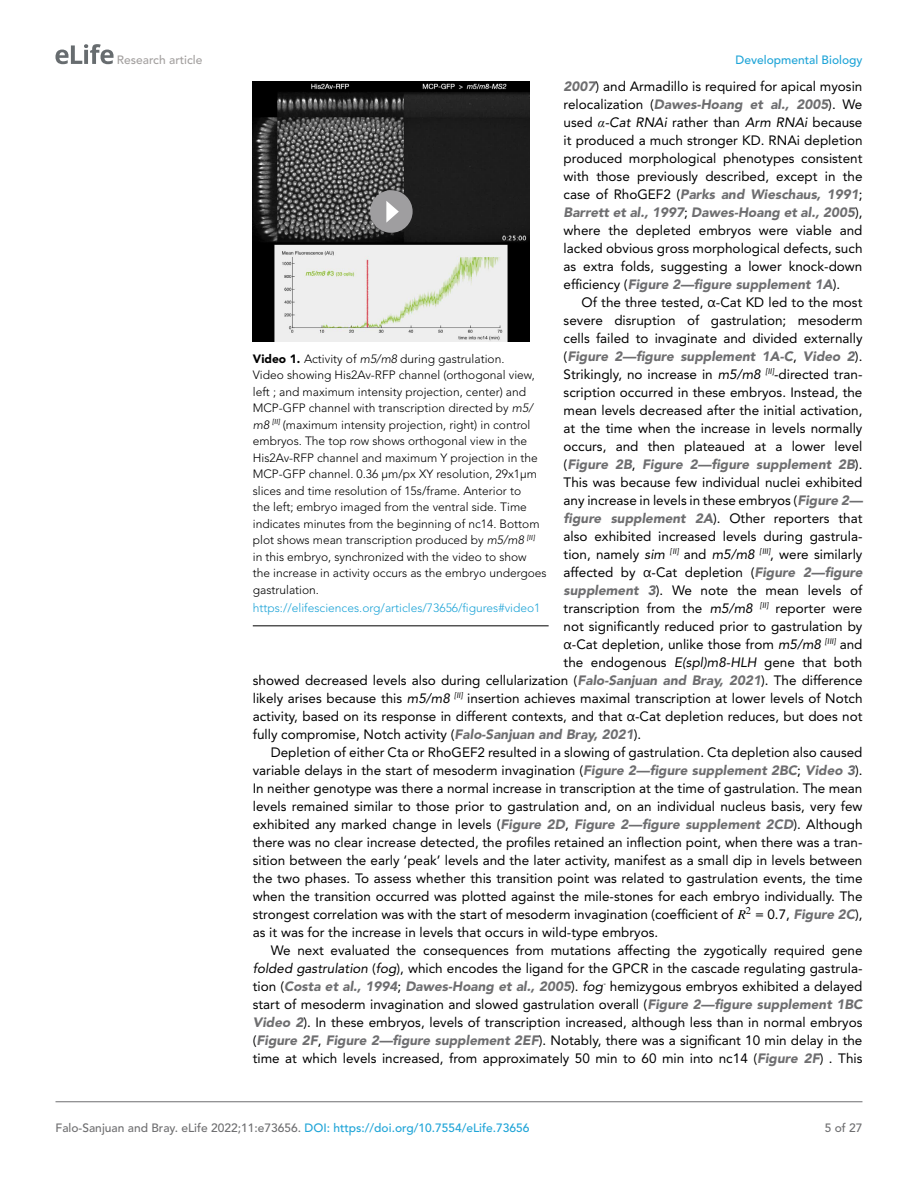
<style>
.page{position:relative;width:918px;height:1188px;background:#fff}
.page>*{position:absolute;margin:0;border:0;box-sizing:border-box;transform-origin:0 0}
.t1{font:13.5px/18px "Avenir LT Std";color:#000;text-align:justify}
.t2{font:italic 900 13.5px "Avenir LT Std";color:#6e6e70}
.t3{font:300 12px/16.5px "Avenir LT Std";color:#000}
.t4{font:500 12px "Avenir LT Std";color:#6e6e70}
.t5{font:300 12px "Avenir LT Std";color:#1ea4d7}
.t6{font:500 12px "Avenir LT Std";color:#1ea4d7}
.t7{font:500 12px "Avenir LT Std";color:#a3a09f}
.s1{font-weight:900;font-style:italic;color:#6e6e70}
.s2{font-family:"Times New Roman";font-style:italic}
.s3{font-style:italic}
.s4{font-family:"Segoe UI"}
.s5{font-weight:400;font-style:normal;color:#000}
.s6{font-family:"STIX General";font-style:italic}
.s7{font-weight:900}
.s8{color:#1ea4d7}
</style>
<div class="page">
<svg style="left:55px;top:44px;width:59px;height:20px"></svg>
<hr style="left:56px;top:1101px;width:806px;height:1px;background:#6e6e70">
<hr style="left:253px;top:625px;width:296px;height:1px;background:#000">
<img style="left:253px;top:81px;width:277px;height:261px">
<div style="left:370px;top:190px;width:43px;height:43px;background:#9f9ea0;border-radius:50%"></div>
<svg style="left:386px;top:201px;width:13px;height:22px"></svg>
<p class="t7" style="left:117px;top:53px;width:87px">Research article</p>
<p class="t6" style="left:736px;top:53px;width:128px">Developmental Biology</p>
<p class="t1" style="left:564px;top:78px;width:300px"><span class="s1">2007</span>) and Armadillo is required for apical myosin relocalization (<span class="s1">Dawes-Hoang et al., 2005</span>). We used <span class="s2">α</span><span class="s3">-Cat RNAi</span> rather than <span class="s3">Arm RNAi</span> because it produced a much stronger KD. RNAi depletion produced morphological phenotypes consistent with those previously described, except in the case of RhoGEF2 (<span class="s1">Parks and Wieschaus, 1991</span>; <span class="s1">Barrett et al., 1997</span>; <span class="s1">Dawes-Hoang et al., 2005</span>), where the depleted embryos were viable and lacked obvious gross morphological defects, such as extra folds, suggesting a lower knock-down efficiency (<span class="s1">Figure 2—figure supplement 1A</span>).</p>
<p class="t1" style="left:582px;top:294px;width:282px">Of the three tested, <span class="s4">α</span>-Cat KD led to the most</p>
<p class="t1" style="left:564px;top:312px;width:300px">severe disruption of gastrulation; mesoderm</p>
<p class="t1" style="left:564px;top:330px;width:300px">cells failed to invaginate and divided externally</p>
<p class="t2" style="left:564px;top:348px;width:300px"><span class="s5">(</span>Figure 2—figure supplement 1A-C<span class="s5">,</span> Video 2<span class="s5">).</span></p>
<p class="t1" style="left:564px;top:366px;width:300px">Strikingly, no increase in <span class="s3">m5/m8</span> <sup>[II]</sup>-directed tran-</p>
<p class="t1" style="left:564px;top:384px;width:300px">scription occurred in these embryos. Instead, the</p>
<p class="t1" style="left:564px;top:402px;width:300px">mean levels decreased after the initial activation,</p>
<p class="t1" style="left:564px;top:420px;width:300px">at the time when the increase in levels normally</p>
<p class="t1" style="left:564px;top:438px;width:300px">occurs, and then plateaued at a lower level</p>
<p class="t2" style="left:564px;top:456px;width:300px"><span class="s5">(</span>Figure 2B<span class="s5">,</span> Figure 2—figure supplement 2B<span class="s5">).</span></p>
<p class="t1" style="left:564px;top:474px;width:300px">This was because few individual nuclei exhibited</p>
<p class="t1" style="left:564px;top:492px;width:300px">any increase in levels in these embryos (<span class="s1">Figure 2—</span></p>
<p class="t1" style="left:564px;top:510px;width:300px"><span class="s1">figure supplement 2A</span>). Other reporters that</p>
<p class="t1" style="left:564px;top:528px;width:300px">also exhibited increased levels during gastrula-</p>
<p class="t1" style="left:564px;top:546px;width:300px">tion, namely <span class="s3">sim</span> <sup>[II]</sup> and <span class="s3">m5/m8</span> <sup>[III]</sup>, were similarly</p>
<p class="t1" style="left:564px;top:564px;width:300px">affected by <span class="s4">α</span>-Cat depletion (<span class="s1">Figure 2—figure</span></p>
<p class="t1" style="left:564px;top:582px;width:300px"><span class="s1">supplement 3</span>). We note the mean levels of</p>
<p class="t1" style="left:564px;top:600px;width:300px">transcription from the <span class="s3">m5/m8</span> <sup>[II]</sup> reporter were</p>
<p class="t1" style="left:564px;top:618px;width:300px">not significantly reduced prior to gastrulation by</p>
<p class="t1" style="left:564px;top:636px;width:300px"><span class="s4">α</span>-Cat depletion, unlike those from <span class="s3">m5/m8</span> <sup>[III]</sup> and</p>
<p class="t1" style="left:564px;top:654px;width:300px">the endogenous <span class="s3">E(spl)m8-HLH</span> gene that both</p>
<p class="t1" style="left:253px;top:672px;width:611px">showed decreased levels also during cellularization (<span class="s1">Falo-Sanjuan and Bray, 2021</span>). The difference</p>
<p class="t1" style="left:253px;top:690px;width:611px">likely arises because this <span class="s3">m5/m8</span> <sup>[II]</sup> insertion achieves maximal transcription at lower levels of Notch</p>
<p class="t1" style="left:253px;top:708px;width:611px">activity, based on its response in different contexts, and that <span class="s4">α</span>-Cat depletion reduces, but does not</p>
<p class="t1" style="left:253px;top:726px;width:390px">fully compromise, Notch activity (<span class="s1">Falo-Sanjuan and Bray, 2021</span>).</p>
<p class="t1" style="left:271px;top:744px;width:593px">Depletion of either Cta or RhoGEF2 resulted in a slowing of gastrulation. Cta depletion also caused</p>
<p class="t1" style="left:253px;top:762px;width:611px">variable delays in the start of mesoderm invagination (<span class="s1">Figure 2—figure supplement 2BC</span>; <span class="s1">Video 3</span>).</p>
<p class="t1" style="left:253px;top:780px;width:611px">In neither genotype was there a normal increase in transcription at the time of gastrulation. The mean</p>
<p class="t1" style="left:253px;top:798px;width:611px">levels remained similar to those prior to gastrulation and, on an individual nucleus basis, very few</p>
<p class="t1" style="left:253px;top:816px;width:611px">exhibited any marked change in levels (<span class="s1">Figure 2D</span>, <span class="s1">Figure 2—figure supplement 2CD</span>). Although</p>
<p class="t1" style="left:253px;top:834px;width:611px">there was no clear increase detected, the profiles retained an inflection point, when there was a tran-</p>
<p class="t1" style="left:253px;top:852px;width:611px">sition between the early ‘peak’ levels and the later activity, manifest as a small dip in levels between</p>
<p class="t1" style="left:253px;top:870px;width:611px">the two phases. To assess whether this transition point was related to gastrulation events, the time</p>
<p class="t1" style="left:253px;top:888px;width:611px">when the transition occurred was plotted against the mile-stones for each embryo individually. The</p>
<p class="t1" style="left:253px;top:906px;width:611px">strongest correlation was with the start of mesoderm invagination (coefficient of <span class="s6">R</span><sup>2</sup> = 0.7, <span class="s1">Figure 2C</span>),</p>
<p class="t1" style="left:253px;top:924px;width:407px">as it was for the increase in levels that occurs in wild-type embryos.</p>
<p class="t1" style="left:271px;top:942px;width:593px">We next evaluated the consequences from mutations affecting the zygotically required gene</p>
<p class="t1" style="left:253px;top:960px;width:611px"><span class="s3">folded gastrulation</span> (<span class="s3">fog</span>), which encodes the ligand for the GPCR in the cascade regulating gastrula-</p>
<p class="t1" style="left:253px;top:978px;width:611px">tion (<span class="s1">Costa et al., 1994</span>; <span class="s1">Dawes-Hoang et al., 2005</span>). <span class="s3">fog</span><sup>-</sup> hemizygous embryos exhibited a delayed</p>
<p class="t1" style="left:253px;top:996px;width:611px">start of mesoderm invagination and slowed gastrulation overall (<span class="s1">Figure 2—figure supplement 1BC</span></p>
<p class="t1" style="left:253px;top:1014px;width:611px"><span class="s1">Video 2</span>). In these embryos, levels of transcription increased, although less than in normal embryos</p>
<p class="t1" style="left:253px;top:1032px;width:611px">(<span class="s1">Figure 2F</span>, <span class="s1">Figure 2—figure supplement 2EF</span>). Notably, there was a significant 10 min delay in the</p>
<p class="t1" style="left:253px;top:1050px;width:611px">time at which levels increased, from approximately 50 min to 60 min into nc14 (<span class="s1">Figure 2F</span>) . This</p>
<p class="t3" style="left:253px;top:351px;width:295px"><span class="s7">Video 1.</span> Activity of <span class="s3">m5/m8</span> during gastrulation.<br>Video showing His2Av-RFP channel (orthogonal view, left ; and maximum intensity projection, center) and MCP-GFP channel with transcription directed by <span class="s3">m5/ m8</span> <sup>[II]</sup> (maximum intensity projection, right) in control embryos. The top row shows orthogonal view in the His2Av-RFP channel and maximum Y projection in the MCP-GFP channel. 0.36 µm/px XY resolution, 29x1µm slices and time resolution of 15s/frame. Anterior to<br>the left; embryo imaged from the ventral side. Time indicates minutes from the beginning of nc14. Bottom plot shows mean transcription produced by <span class="s3">m5/m8</span> <sup>[II] </sup>in this embryo, synchronized with the video to show the increase in activity occurs as the embryo undergoes gastrulation.</p>
<p class="t5" style="left:253px;top:601px;width:289px">https://elifesciences.org/articles/73656/figures#video1</p>
<p class="t4" style="left:56px;top:1121px;width:476px">Falo-Sanjuan and Bray. eLife 2022;11:e73656. <span class="s8">DOI: https://doi.org/10.7554/eLife.73656</span></p>
<p class="t4" style="left:825px;top:1121px;width:39px">5 of 27</p>
</div>
